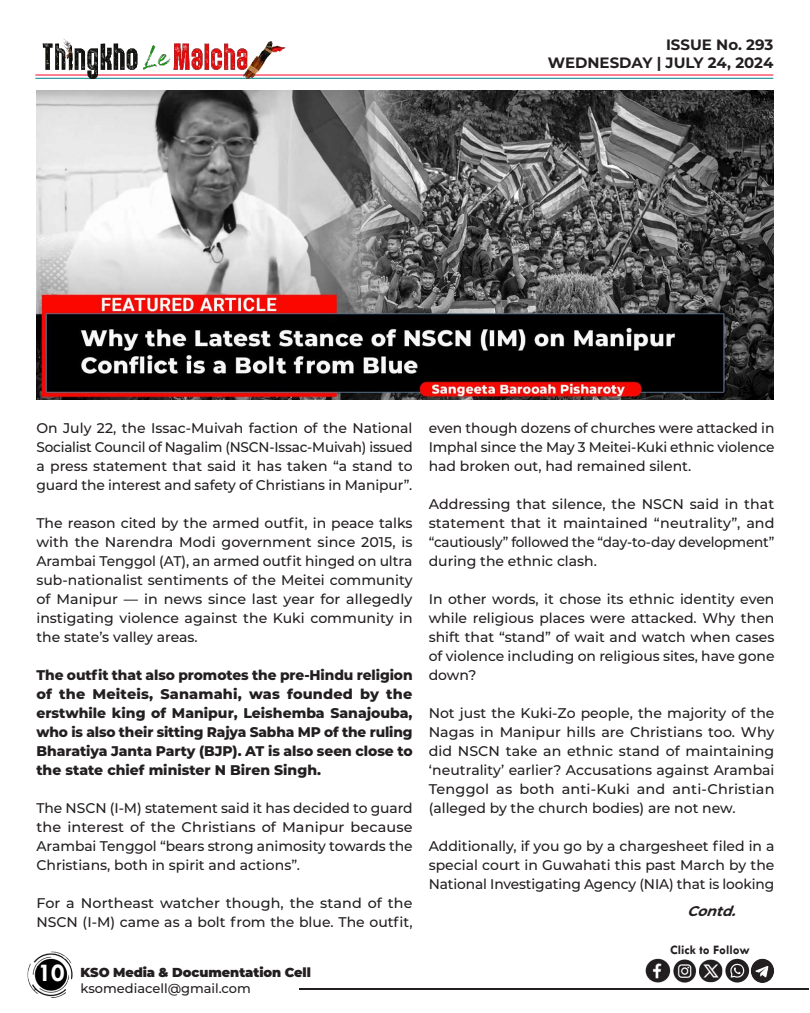
<style>
.page{position:relative;width:810px;height:1013px;background:#fff}
.page>*{position:absolute;margin:0;border:0;box-sizing:border-box;transform-origin:0 0}
.t1{font:700 26px "Tw Cen";color:#fff}
.t2{font:700 15px/18px "Montserrat";color:#231f20;text-align:right}
.t3{font:500 14px/19px "Montserrat";color:#231f20;text-align:justify}
.t4{font:800 14px/19px "Montserrat";color:#231f20;text-align:justify}
.t5{font:italic 700 14px "Montserrat";color:#231f20}
.t6{font:900 13px "Montserrat";letter-spacing:-.005em;color:#231f20}
.t7{font:500 13px "Montserrat";color:#231f20}
.t8{font:700 13px "Tw Cen";color:#231f20}
</style>
<div class="page">
<hr style="left:299px;top:988px;width:509px;height:1px;background:#231f20">
<img style="left:27px;top:951px;width:46px;height:47px">
<hr style="left:35px;top:74px;width:738px;height:1px;background:#ff002d">
<hr style="left:35px;top:78px;width:738px;height:1px;background:#00848b">
<img style="left:35px;top:38px;width:254px;height:41px">
<img style="left:645px;top:958px;width:129px;height:25px">
<img style="left:36px;top:90px;width:738px;height:309px">
<p class="t2" style="left:548px;top:35px;width:227px">ISSUE No. 293<br>WEDNESDAY | JULY 24, 2024</p>
<p class="t3" style="left:36px;top:417px;width:378px">On July 22, the Issac-Muivah faction of the National Socialist Council of Nagalim (NSCN-Issac-Muivah) issued a press statement that said it has taken “a stand to guard the interest and safety of Christians in Manipur”.</p>
<p class="t3" style="left:36px;top:512px;width:378px">The reason cited by the armed outfit, in peace talks with the Narendra Modi government since 2015, is Arambai Tenggol (AT), an armed outfit hinged on ultra sub-nationalist sentiments of the Meitei community of Manipur — in news since last year for allegedly instigating violence against the Kuki community in the state’s valley areas.</p>
<p class="t4" style="left:36px;top:664px;width:378px">The outfit that also promotes the pre-Hindu religion of the Meiteis, Sanamahi, was founded by the erstwhile king of Manipur, Leishemba Sanajouba, who is also their sitting Rajya Sabha MP of the ruling Bharatiya Janta Party (BJP). AT is also seen close to the state chief minister N Biren Singh.</p>
<p class="t3" style="left:36px;top:797px;width:378px">The NSCN (I-M) statement said it has decided to guard the interest of the Christians of Manipur because Arambai Tenggol “bears strong animosity towards the Christians, both in spirit and actions”.</p>
<p class="t3" style="left:36px;top:892px;width:378px">For a Northeast watcher though, the stand of the<br>NSCN (I-M) came as a bolt from the blue. The outfit,</p>
<h1 class="t1" style="left:38px;top:957px;width:28px">10</h1>
<p class="t6" style="left:81px;top:962px;width:232px">KSO Media &amp; Documentation Cell</p>
<p class="t7" style="left:81px;top:978px;width:172px">ksomediacell@gmail.com</p>
<p class="t3" style="left:429px;top:417px;width:347px">even though dozens of churches were attacked in Imphal since the May 3 Meitei-Kuki ethnic violence had broken out, had remained silent.</p>
<p class="t3" style="left:429px;top:493px;width:347px">Addressing that silence, the NSCN said in that statement that it maintained “neutrality”, and “cautiously” followed the “day-to-day development” during the ethnic clash.</p>
<p class="t3" style="left:429px;top:588px;width:347px">In other words, it chose its ethnic identity even while religious places were attacked. Why then shift that “stand” of wait and watch when cases of violence including on religious sites, have gone down?</p>
<p class="t3" style="left:429px;top:702px;width:347px">Not just the Kuki-Zo people, the majority of the Nagas in Manipur hills are Christians too. Why did NSCN take an ethnic stand of maintaining ‘neutrality’ earlier? Accusations against Arambai Tenggol as both anti-Kuki and anti-Christian (alleged by the church bodies) are not new.</p>
<p class="t3" style="left:429px;top:835px;width:347px">Additionally, if you go by a chargesheet filed in a special court in Guwahati this past March by the National Investigating Agency (NIA) that is looking</p>
<p class="t5" style="left:687px;top:900px;width:56px">Contd.</p>
<p class="t8" style="left:670px;top:942px;width:81px">Click to Follow</p>
</div>
